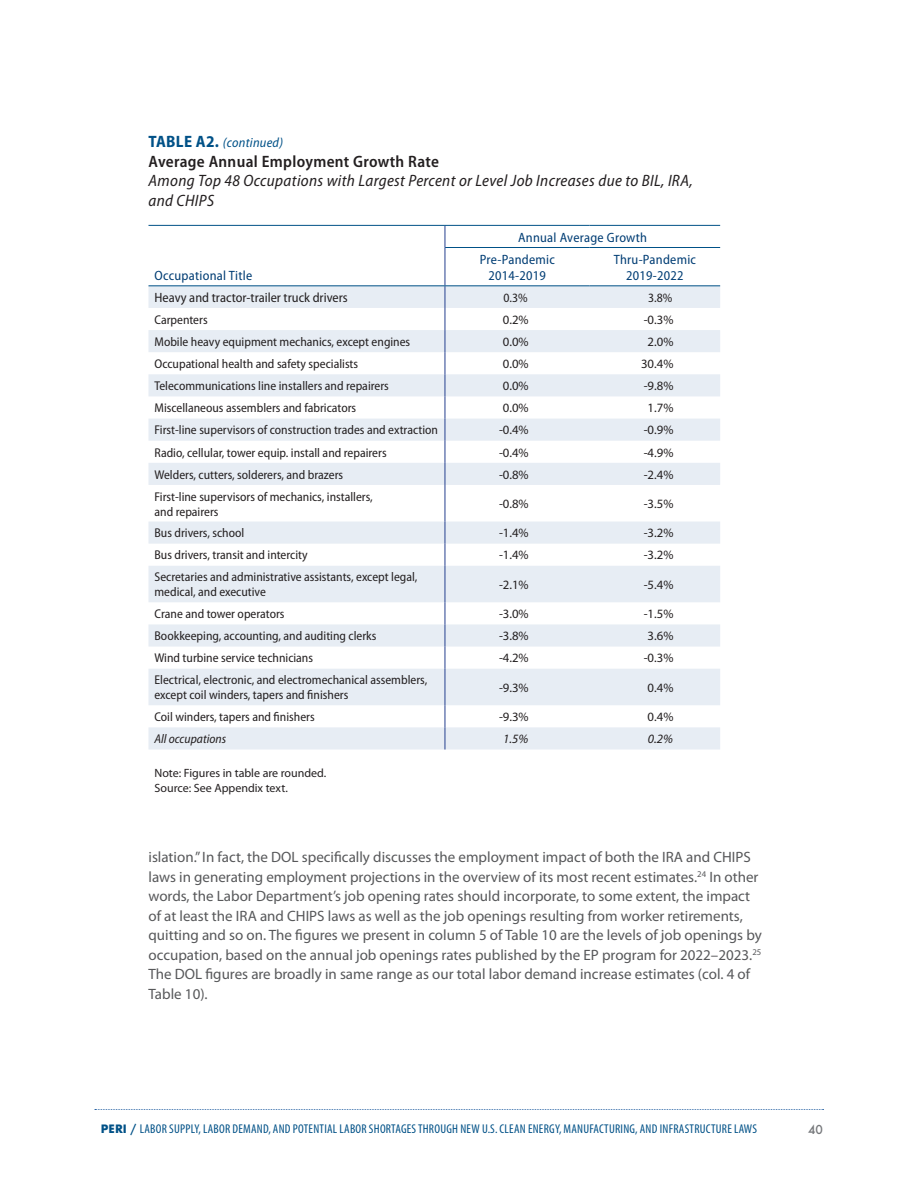
<style>
.page{position:relative;width:918px;height:1188px;background:#fff}
.page>*{position:absolute;margin:0;border:0;box-sizing:border-box;transform-origin:0 0}
.TableNumber{font:italic semi-condensed 16.5px/19.5px "Myriad Pro";letter-spacing:.02em;color:#231f20}
.body{font:15px/19.5px "Myriad Pro";color:#57585a}
.Table_Header1{font:semi-condensed 13.5px/16.2px "Myriad Pro";letter-spacing:.02em;color:#013d74;text-align:center}
.Table_Text{font:semi-condensed 13.5px "Myriad Pro";color:#231f20}
.TableNumber-2{font:italic semi-condensed 13.5px "Myriad Pro";letter-spacing:.02em;color:#005187}
.Table_Text-2{font:semi-condensed 12.75px/15px "Myriad Pro";color:#231f20}
.Table_Text-3{font:12.75px "Myriad Pro";color:#231f20}
.t1{font:condensed 12.75px "Myriad Pro";letter-spacing:.02em;color:#005187}
.Table_Text-4{font:italic semi-condensed 12.75px "Myriad Pro";color:#231f20}
.Table_Text-5{font:italic 12.75px "Myriad Pro";color:#231f20}
.Table_Text-6{font:12px/15px "Myriad Pro";color:#231f20}
.t2{font:500 12px "Futura";color:#76787b}
.s1{font-weight:700;font-style:normal;font-size:16.5px}
.s2{font-weight:600;font-style:normal}
.s3{font-family:"Futura";font-weight:700;font-stretch:normal;font-size:11.25px}
.s4{font-family:"Futura";font-weight:500;font-stretch:normal;font-size:11.25px}
</style>
<div class="page">
<svg style="left:95px;top:1109px;width:729px;height:1px"></svg>
<svg style="left:148px;top:286px;width:572px;height:464px;fill:#e7edf4"></svg>
<hr style="left:445px;top:247px;width:145px;height:1px;background:#005187">
<hr style="left:590px;top:247px;width:130px;height:1px;background:#005187">
<hr style="left:445px;top:247px;width:1px;height:38px;background:#253f8e">
<svg style="left:445px;top:286px;width:1px;height:199px"></svg>
<hr style="left:445px;top:485px;width:1px;height:37px;background:#253f8e">
<svg style="left:445px;top:522px;width:1px;height:44px"></svg>
<hr style="left:445px;top:566px;width:1px;height:36px;background:#253f8e">
<svg style="left:445px;top:602px;width:1px;height:67px"></svg>
<hr style="left:445px;top:669px;width:1px;height:36px;background:#253f8e">
<svg style="left:445px;top:705px;width:1px;height:45px"></svg>
<svg style="left:445px;top:226px;width:1px;height:22px"></svg>
<hr style="left:148px;top:225px;width:297px;height:1px;background:#005187">
<hr style="left:445px;top:225px;width:145px;height:1px;background:#005187">
<hr style="left:590px;top:225px;width:130px;height:1px;background:#005187">
<hr style="left:148px;top:285px;width:297px;height:1px;background:#005187">
<hr style="left:445px;top:285px;width:145px;height:1px;background:#005187">
<hr style="left:590px;top:285px;width:130px;height:1px;background:#005187">
<p class="TableNumber-2" style="left:148px;top:136px;width:136px"><span class="s1">TABLE A2.</span> (continued)</p>
<p class="TableNumber" style="left:148px;top:152px;width:546px"><span class="s2">Average Annual Employment Growth Rate<br></span>Among Top 48 Occupations with Largest Percent or Level Job Increases due to BIL, IRA, and CHIPS</p>
<p class="Table_Header1" style="left:518px;top:229px;width:131px">Annual Average Growth</p>
<p class="Table_Header1" style="left:154px;top:267px;width:99px">Occupational Title</p>
<p class="Table_Header1" style="left:480px;top:251px;width:77px">Pre-Pandemic<br>2014-2019</p>
<p class="Table_Header1" style="left:614px;top:251px;width:84px">Thru-Pandemic<br>2019-2022</p>
<p class="Table_Text" style="left:154px;top:290px;width:195px">Heavy and tractor-trailer truck drivers</p>
<p class="Table_Text-2" style="left:503px;top:290px;width:26px">0.3%</p>
<p class="Table_Text-2" style="left:648px;top:290px;width:26px">3.8%</p>
<p class="Table_Text-2" style="left:154px;top:312px;width:55px">Carpenters</p>
<p class="Table_Text-3" style="left:503px;top:313px;width:27px">0.2%</p>
<p class="Table_Text-3" style="left:644px;top:313px;width:31px">-0.3%</p>
<p class="Table_Text-2" style="left:154px;top:334px;width:257px">Mobile heavy equipment mechanics, except engines</p>
<p class="Table_Text-3" style="left:503px;top:335px;width:27px">0.0%</p>
<p class="Table_Text-3" style="left:648px;top:335px;width:27px">2.0%</p>
<p class="Table_Text-2" style="left:154px;top:357px;width:205px">Occupational health and safety specialists</p>
<p class="Table_Text-3" style="left:503px;top:357px;width:27px">0.0%</p>
<p class="Table_Text-3" style="left:641px;top:357px;width:34px">30.4%</p>
<p class="Table_Text-2" style="left:154px;top:379px;width:236px">Telecommunications line installers and repairers</p>
<p class="Table_Text-3" style="left:503px;top:379px;width:27px">0.0%</p>
<p class="Table_Text-3" style="left:644px;top:379px;width:31px">-9.8%</p>
<p class="Table_Text-2" style="left:154px;top:401px;width:203px">Miscellaneous assemblers and fabricators</p>
<p class="Table_Text-3" style="left:503px;top:401px;width:27px">0.0%</p>
<p class="Table_Text-3" style="left:648px;top:401px;width:27px">1.7%</p>
<p class="Table_Text-2" style="left:154px;top:423px;width:285px">First-line supervisors of construction trades and extraction</p>
<p class="Table_Text-3" style="left:499px;top:423px;width:31px">-0.4%</p>
<p class="Table_Text-3" style="left:644px;top:423px;width:31px">-0.9%</p>
<p class="Table_Text-2" style="left:154px;top:445px;width:234px">Radio, cellular, tower equip. install and repairers</p>
<p class="Table_Text-3" style="left:499px;top:445px;width:31px">-0.4%</p>
<p class="Table_Text-3" style="left:644px;top:445px;width:31px">-4.9%</p>
<p class="Table_Text-2" style="left:154px;top:467px;width:190px">Welders, cutters, solderers, and brazers</p>
<p class="Table_Text-3" style="left:499px;top:467px;width:31px">-0.8%</p>
<p class="Table_Text-3" style="left:644px;top:467px;width:31px">-2.4%</p>
<p class="Table_Text-2" style="left:154px;top:489px;width:220px">First-line supervisors of mechanics, installers, and repairers</p>
<p class="Table_Text-3" style="left:499px;top:497px;width:31px">-0.8%</p>
<p class="Table_Text-3" style="left:644px;top:497px;width:31px">-3.5%</p>
<p class="Table_Text-2" style="left:154px;top:526px;width:91px">Bus drivers, school</p>
<p class="Table_Text-3" style="left:499px;top:526px;width:31px">-1.4%</p>
<p class="Table_Text-3" style="left:644px;top:526px;width:31px">-3.2%</p>
<p class="Table_Text-2" style="left:154px;top:548px;width:155px">Bus drivers, transit and intercity</p>
<p class="Table_Text-3" style="left:499px;top:548px;width:31px">-1.4%</p>
<p class="Table_Text-3" style="left:644px;top:548px;width:31px">-3.2%</p>
<p class="Table_Text-2" style="left:154px;top:570px;width:264px">Secretaries and administrative assistants, except legal, medical, and executive</p>
<p class="Table_Text-3" style="left:499px;top:578px;width:31px">-2.1%</p>
<p class="Table_Text-3" style="left:644px;top:578px;width:31px">-5.4%</p>
<p class="Table_Text-2" style="left:154px;top:607px;width:132px">Crane and tower operators</p>
<p class="Table_Text-3" style="left:499px;top:607px;width:31px">-3.0%</p>
<p class="Table_Text-3" style="left:644px;top:607px;width:31px">-1.5%</p>
<p class="Table_Text-2" style="left:154px;top:629px;width:223px">Bookkeeping, accounting, and auditing clerks</p>
<p class="Table_Text-3" style="left:499px;top:629px;width:31px">-3.8%</p>
<p class="Table_Text-3" style="left:648px;top:629px;width:27px">3.6%</p>
<p class="Table_Text-2" style="left:154px;top:651px;width:160px">Wind turbine service technicians</p>
<p class="Table_Text-3" style="left:499px;top:651px;width:31px">-4.2%</p>
<p class="Table_Text-3" style="left:644px;top:651px;width:31px">-0.3%</p>
<p class="Table_Text-2" style="left:154px;top:673px;width:274px">Electrical, electronic, and electromechanical assemblers, except coil winders, tapers and finishers</p>
<p class="Table_Text-3" style="left:499px;top:681px;width:31px">-9.3%</p>
<p class="Table_Text-3" style="left:648px;top:681px;width:27px">0.4%</p>
<p class="Table_Text-2" style="left:154px;top:710px;width:162px">Coil winders, tapers and finishers</p>
<p class="Table_Text-3" style="left:499px;top:710px;width:31px">-9.3%</p>
<p class="Table_Text-3" style="left:648px;top:710px;width:27px">0.4%</p>
<p class="Table_Text-4" style="left:154px;top:732px;width:73px">All occupations</p>
<p class="Table_Text-5" style="left:503px;top:732px;width:27px">1.5%</p>
<p class="Table_Text-5" style="left:648px;top:732px;width:27px">0.2%</p>
<p class="Table_Text-6" style="left:154px;top:765px;width:173px">Note: Figures in table are rounded.<br>Source: See Appendix text.</p>
<p class="body" style="left:148px;top:848px;width:615px">islation.” In fact, the DOL specifically discusses the employment impact of both the IRA and CHIPS laws in generating employment projections in the overview of its most recent estimates.<sup>24</sup> In other words, the Labor Department’s job opening rates should incorporate, to some extent, the impact of at least the IRA and CHIPS laws as well as the job openings resulting from worker retirements, quitting and so on. The figures we present in column 5 of Table 10 are the levels of job openings by occupation, based on the annual job openings rates published by the EP program for 2022–2023.<sup>25<br></sup>The DOL figures are broadly in same range as our total labor demand increase estimates (col. 4 of Table 10).</p>
<p class="t1" style="left:101px;top:1122px;width:658px"><span class="s3">PERI</span> <span class="s4">/</span> LABOR SUPPLY, LABOR DEMAND, AND POTENTIAL LABOR SHORTAGES THROUGH NEW U.S. CLEAN ENERGY, MANUFACTURING, AND INFRASTRUCTURE LAWS</p>
<p class="t2" style="left:808px;top:1121px;width:16px">40</p>
</div>
